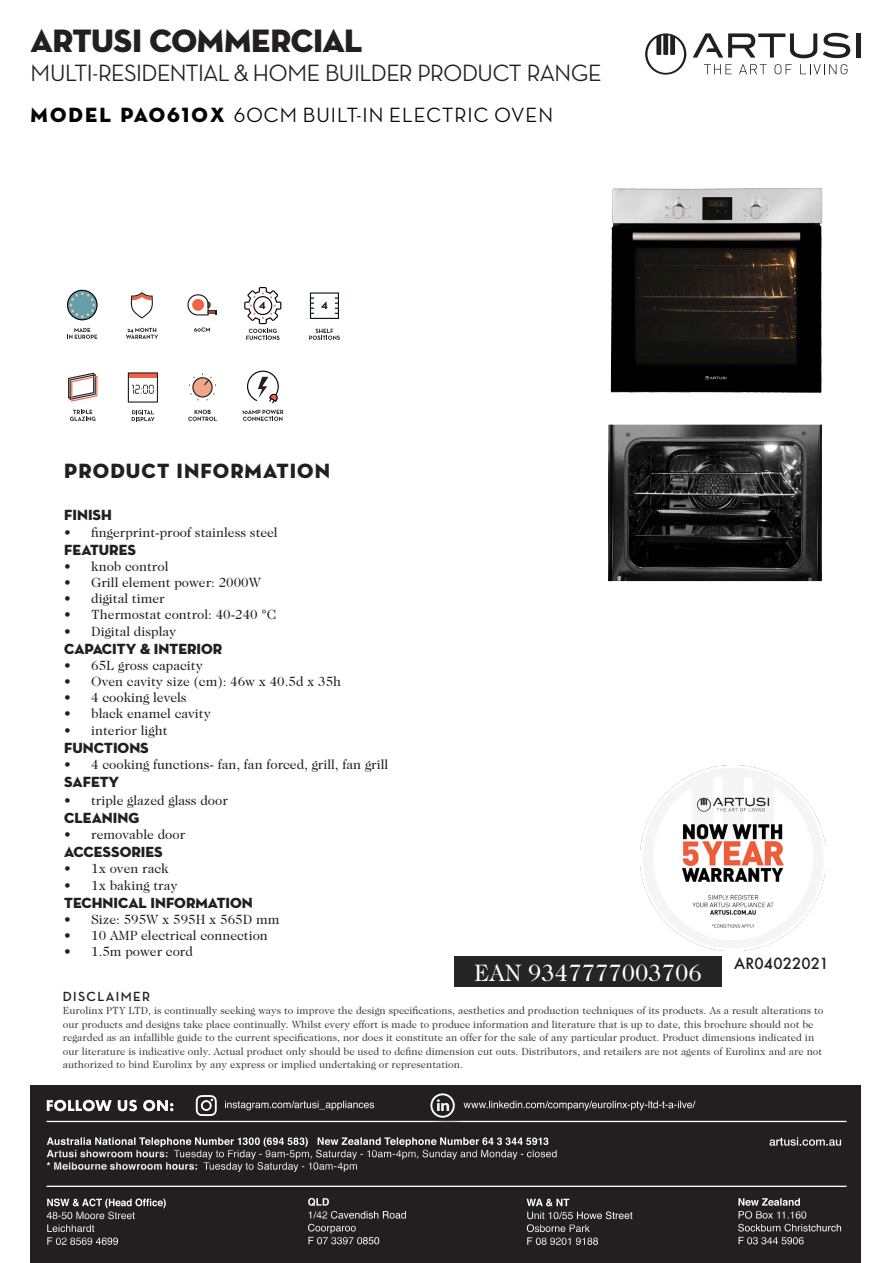
<style>
.page{position:relative;width:893px;height:1263px;background:#fff}
.page>*{position:absolute;margin:0;border:0;box-sizing:border-box;transform-origin:0 0}
.t1{font:33px "Neutraface Display Titling";letter-spacing:-.015em;color:#231f20}
.t2{font:500 24px "Neutraface Display";letter-spacing:-.02em;color:#231f20}
.t3{font:24px "Caslon 224 Std";color:#fff}
.Model_Heading{font:500 21px "Neutraface Display";letter-spacing:.05em;color:#040503}
.Heading_1{font:21px "Neutraface Display Titling";letter-spacing:.05em;color:#231f20}
.Body{font:15px "Neutraface Display Titling";color:#231f20}
.t4{font:500 15px "Futura";letter-spacing:.01em;color:#231f20}
.t5{font:13.5px "Caslon 224 Std";color:#231f20}
.t6{font:700 13.5px "Neutraface Display";letter-spacing:.1em;color:#231f20}
.Disclaimer{font:10.5px/13.5px "Caslon 224 Std";color:#3e3e3f}
.s1{font-family:"Neutraface Display Titling";font-weight:400}
</style>
<div class="page">
<div style="left:454px;top:956px;width:268px;height:31px;background:#242524"></div>
<img style="left:641px;top:766px;width:185px;height:185px">
<div style="left:31px;top:1085px;width:830px;height:178px;background:#231f20"></div>
<svg style="left:196px;top:1095px;width:21px;height:21px"></svg>
<svg style="left:47px;top:1100px;width:126px;height:11px"></svg>
<svg style="left:225px;top:1101px;width:149px;height:9px"></svg>
<svg style="left:467px;top:1101px;width:228px;height:9px"></svg>
<hr style="left:46px;top:1186px;width:800px;height:1px;background:#fff">
<hr style="left:46px;top:1121px;width:800px;height:1px;background:#fff">
<svg style="left:47px;top:1137px;width:510px;height:35px"></svg>
<svg style="left:769px;top:1137px;width:72px;height:9px"></svg>
<svg style="left:47px;top:1198px;width:119px;height:47px"></svg>
<div style="left:736px;top:1221px;width:118px;height:23px;background:#231f20;opacity:.68"></div>
<div style="left:736px;top:1209px;width:83px;height:22px;background:#231f20"></div>
<svg style="left:738px;top:1198px;width:103px;height:33px"></svg>
<div style="left:306px;top:1221px;width:62px;height:25px;background:#231f20;opacity:.68"></div>
<div style="left:307px;top:1209px;width:112px;height:22px;background:#231f20"></div>
<svg style="left:308px;top:1198px;width:98px;height:46px"></svg>
<div style="left:524px;top:1196px;width:58px;height:23px;background:#231f20;opacity:.68"></div>
<svg style="left:527px;top:1199px;width:105px;height:46px"></svg>
<div style="left:428px;top:1091px;width:39px;height:39px;background:#231f20;opacity:.68"></div>
<div style="left:430px;top:1093px;width:25px;height:25px;border:2px solid #fff;border-radius:50%"></div>
<svg style="left:437px;top:1099px;width:12px;height:12px"></svg>
<svg style="left:645px;top:33px;width:41px;height:42px"></svg>
<hr style="left:856px;top:33px;width:4px;height:25px;background:#231f20">
<svg style="left:823px;top:33px;width:27px;height:25px"></svg>
<svg style="left:693px;top:33px;width:124px;height:25px"></svg>
<svg style="left:704px;top:64px;width:27px;height:10px"></svg>
<svg style="left:739px;top:64px;width:27px;height:10px"></svg>
<svg style="left:775px;top:64px;width:17px;height:10px"></svg>
<svg style="left:800px;top:64px;width:47px;height:10px"></svg>
<img style="left:610px;top:188px;width:213px;height:205px">
<img style="left:608px;top:424px;width:213px;height:158px">
<svg style="left:67px;top:290px;width:31px;height:30px"></svg>
<svg style="left:67px;top:328px;width:30px;height:11px"></svg>
<svg style="left:130px;top:292px;width:23px;height:27px"></svg>
<svg style="left:126px;top:328px;width:32px;height:11px"></svg>
<svg style="left:188px;top:294px;width:29px;height:21px"></svg>
<div style="left:192px;top:299px;width:12px;height:12px;background:#f16343;border-radius:50%"></div>
<svg style="left:194px;top:327px;width:16px;height:5px"></svg>
<svg style="left:244px;top:287px;width:37px;height:53px"></svg>
<svg style="left:310px;top:292px;width:29px;height:27px"></svg>
<svg style="left:309px;top:329px;width:31px;height:11px"></svg>
<svg style="left:68px;top:373px;width:29px;height:29px"></svg>
<svg style="left:70px;top:410px;width:25px;height:11px"></svg>
<svg style="left:188px;top:410px;width:29px;height:11px"></svg>
<svg style="left:189px;top:374px;width:27px;height:26px"></svg>
<svg style="left:247px;top:371px;width:32px;height:32px"></svg>
<svg style="left:242px;top:410px;width:41px;height:11px"></svg>
<svg style="left:128px;top:372px;width:30px;height:31px"></svg>
<svg style="left:132px;top:410px;width:23px;height:11px"></svg>
<p class="t1" style="left:31px;top:21px;width:333px">ARTUSI COMMERCIAL</p>
<p class="t2" style="left:31px;top:60px;width:572px">MULTI-RESIDENTIAL &amp; HOME BUILDER PRODUCT RANGE</p>
<p class="Model_Heading" style="left:31px;top:103px;width:524px"><span class="s1">MODEL PAO610X</span> 60CM BUILT-IN ELECTRIC OVEN</p>
<p class="Heading_1" style="left:64px;top:458px;width:267px">PRODUCT INFORMATION</p>
<p class="Body" style="left:64px;top:506px;width:49px">FINISH</p>
<p class="t5" style="left:64px;top:524px;width:215px">• fingerprint-proof stainless steel</p>
<p class="Body" style="left:64px;top:540px;width:73px">FEATURES</p>
<p class="t5" style="left:64px;top:558px;width:106px">• knob control</p>
<p class="t5" style="left:64px;top:575px;width:198px">• Grill element power: 2000W</p>
<p class="t5" style="left:64px;top:591px;width:102px">• digital timer</p>
<p class="t5" style="left:64px;top:607px;width:214px">• Thermostat control: 40-240 °C</p>
<p class="t5" style="left:64px;top:623px;width:114px">• Digital display</p>
<p class="Body" style="left:64px;top:639px;width:160px">CAPACITY &amp; INTERIOR</p>
<p class="t5" style="left:64px;top:657px;width:140px">• 65L gross capacity</p>
<p class="t5" style="left:64px;top:674px;width:279px">• Oven cavity size (cm): 46w x 40.5d x 35h</p>
<p class="t5" style="left:64px;top:690px;width:124px">• 4 cooking levels</p>
<p class="t5" style="left:64px;top:706px;width:148px">• black enamel cavity</p>
<p class="t5" style="left:64px;top:722px;width:105px">• interior light</p>
<p class="Body" style="left:64px;top:738px;width:86px">FUNCTIONS</p>
<p class="t5" style="left:64px;top:756px;width:326px">• 4 cooking functions- fan, fan forced, grill, fan grill</p>
<p class="Body" style="left:64px;top:772px;width:57px">SAFETY</p>
<p class="t5" style="left:64px;top:792px;width:165px">• triple glazed glass door</p>
<p class="Body" style="left:64px;top:808px;width:77px">CLEANING</p>
<p class="t5" style="left:64px;top:827px;width:123px">• removable door</p>
<p class="Body" style="left:64px;top:842px;width:100px">ACCESSORIES</p>
<p class="t5" style="left:64px;top:861px;width:106px">• 1x oven rack</p>
<p class="t5" style="left:64px;top:877px;width:115px">• 1x baking tray</p>
<p class="Body" style="left:64px;top:893px;width:190px">TECHNICAL INFORMATION</p>
<p class="t5" style="left:64px;top:911px;width:217px">• Size: 595W x 595H x 565D mm</p>
<p class="t5" style="left:64px;top:927px;width:205px">• 10 AMP electrical connection</p>
<p class="t5" style="left:64px;top:944px;width:130px">• 1.5m power cord</p>
<p class="t3" style="left:474px;top:958px;width:229px">EAN 9347777003706</p>
<p class="t4" style="left:734px;top:953px;width:96px">AR04022021</p>
<p class="t6" style="left:63px;top:989px;width:89px">DISCLAIMER</p>
<p class="Disclaimer" style="left:63px;top:1004px;width:762px">Eurolinx PTY LTD, is continually seeking ways to improve the design specifications, aesthetics and production techniques of its products. As a result alterations to our products and designs take place continually. Whilst every effort is made to produce information and literature that is up to date, this brochure should not be regarded as an infallible guide to the current specifications, nor does it constitute an offer for the sale of any particular product. Product dimensions indicated in our literature is indicative only. Actual product only should be used to define dimension cut outs. Distributors, and retailers are not agents of Eurolinx and are not authorized to bind Eurolinx by any express or implied undertaking or representation.</p>
</div>
